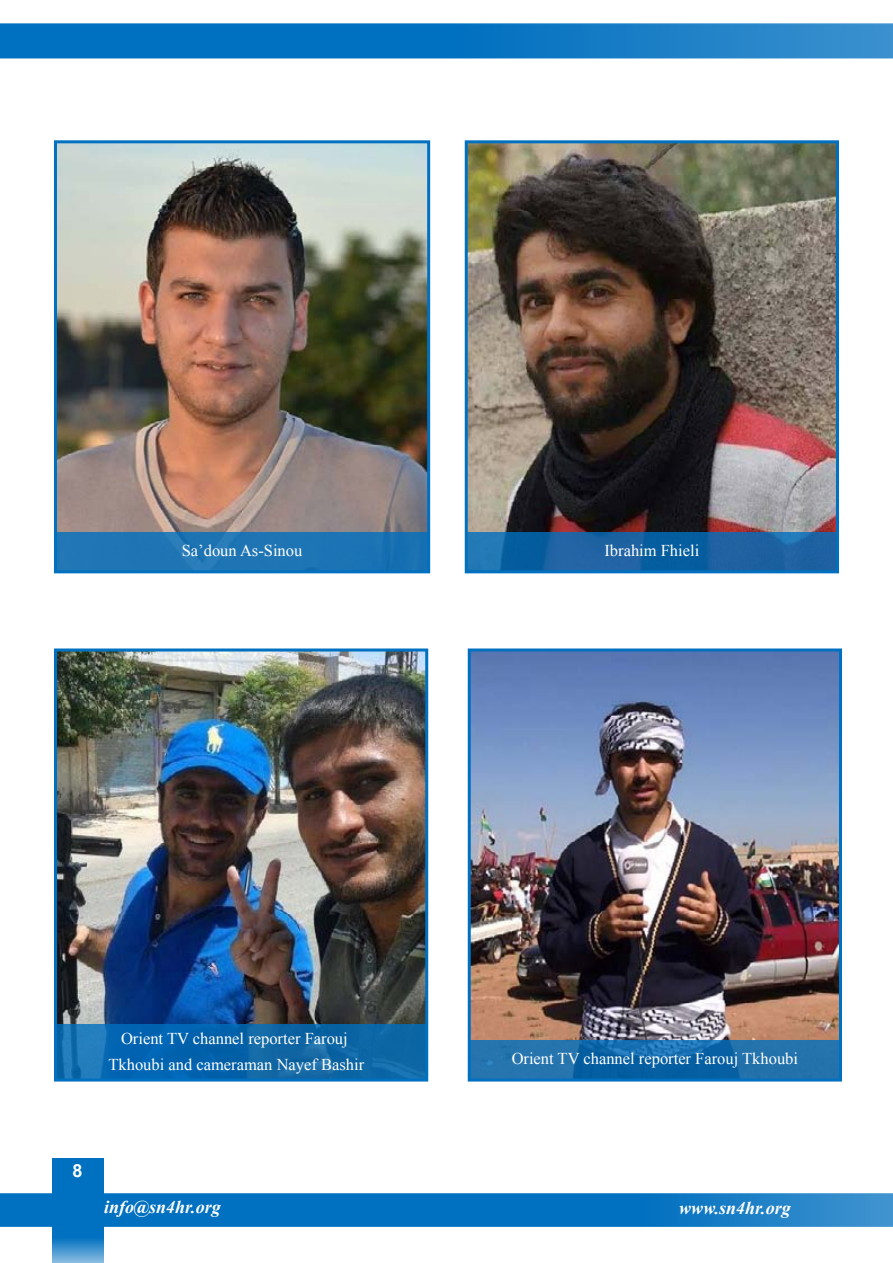
<style>
.page{position:relative;width:893px;height:1263px;background:#fff}
.page>*{position:absolute;margin:0;border:0;box-sizing:border-box;transform-origin:0 0}
.t1{font:italic 700 18px "Times New Roman";color:#fff}
.t2{font:700 18px "Arial";color:#fff}
.t3{font:16.5px/25.5px "Times New Roman";color:#fff;text-align:center}
</style>
<div class="page">
<svg style="left:52px;top:1158px;width:51px;height:105px;background:#197ec6"></svg>
<svg style="left:0;top:23px;width:893px;height:35px;background:#1179c4"></svg>
<svg style="left:0;top:1193px;width:893px;height:34px;background:#0b76c2"></svg>
<img style="left:472px;top:652px;width:366px;height:389px">
<div style="left:468px;top:648px;width:374px;height:433px;border:3px solid #0070c0"></div>
<svg style="left:469px;top:1041px;width:371px;height:39px;background:#186dab"></svg>
<img style="left:58px;top:652px;width:366px;height:373px">
<div style="left:54px;top:648px;width:374px;height:433px;border:3px solid #0070c0"></div>
<svg style="left:56px;top:1025px;width:371px;height:55px;background:#0b67ab"></svg>
<img style="left:469px;top:144px;width:366px;height:388px">
<div style="left:465px;top:140px;width:374px;height:433px;border:3px solid #0070c0"></div>
<svg style="left:466px;top:532px;width:371px;height:40px;background:#1663a4"></svg>
<img style="left:58px;top:144px;width:368px;height:388px">
<div style="left:54px;top:140px;width:376px;height:433px;border:3px solid #0070c0"></div>
<div style="left:56px;top:532px;width:372px;height:40px;background:#1f75b4"></div>
<p class="t3" style="left:182px;top:537px;width:122px">Sa’doun As-Sinou</p>
<p class="t3" style="left:604px;top:537px;width:96px">Ibrahim Fhieli</p>
<p class="t3" style="left:108px;top:1025px;width:257px">Orient TV channel reporter Farouj<br>Tkhoubi and cameraman Nayef Bashir</p>
<p class="t2" style="left:72px;top:1158px;width:12px">8</p>
<p class="t1" style="left:104px;top:1194px;width:118px">info@sn4hr.org</p>
<p class="t3" style="left:512px;top:1045px;width:288px">Orient TV channel reporter Farouj Tkhoubi</p>
<p class="t1" style="left:679px;top:1195px;width:113px">www.sn4hr.org</p>
</div>
